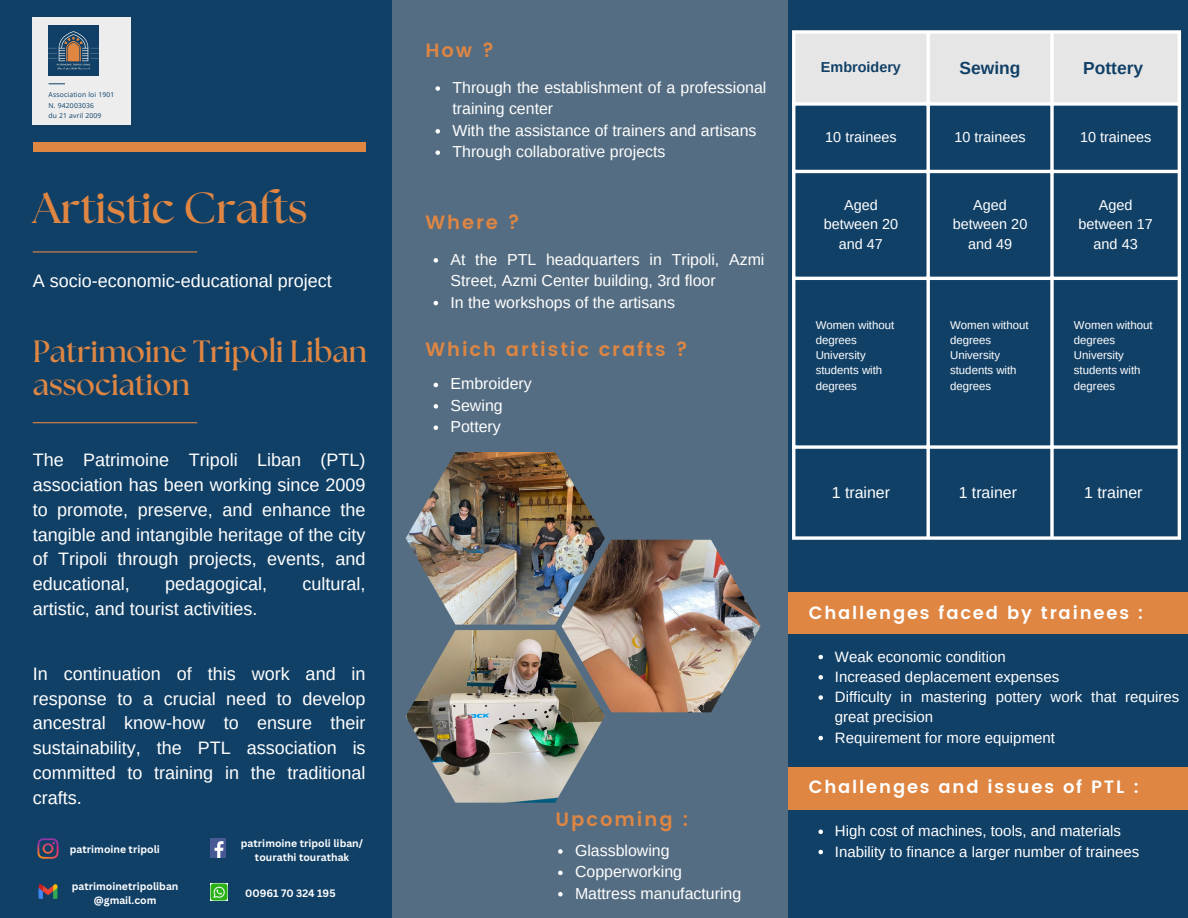
<style>
.page{position:relative;width:1188px;height:918px;background:#114067}
.page>*{position:absolute;margin:0;border:0;box-sizing:border-box;transform-origin:0 0}
.t1{font:700 43.65px "The Seasons";color:#df8643}
.t2{font:700 30.75px "The Seasons";color:#df8643}
.t3{font:600 19.35px "Poppins";letter-spacing:.1em;color:#df8643}
.t4{font:18px/24.8px "Arimo";color:#fff;text-align:justify}
.t5{font:600 17.85px "Poppins";letter-spacing:.1em;color:#fff}
.t6{font:700 17.4px "Arimo";color:#114067}
.t7{font:15.9px/21.3px "Arimo";color:#fff}
.t8{font:15px/20.2px "Arimo";color:#fff}
.t9{font:14.4px/20px "Arimo";color:#fff;text-align:center}
.t10{font:700 14.4px "Arimo";color:#114067}
.t11{font:11.4px/15.1px "Arimo";color:#fff}
.t12{font:700 10.5px "Canva Sans";color:#fff}
.t13{font:6.75px "Open Sans";letter-spacing:.025em;color:#0b4068}
</style>
<div class="page">
<div style="left:782px;top:767px;width:406px;height:43px;background:#df8643"></div>
<div style="left:782px;top:592px;width:406px;height:42px;background:#df8643"></div>
<div style="left:392px;top:0;width:396px;height:918px;background:#546d82"></div>
<hr style="left:33px;top:251px;width:164px;height:1px;background:#df8643">
<hr style="left:33px;top:422px;width:164px;height:1px;background:#df8643">
<img style="left:406px;top:630px;width:199px;height:173px">
<img style="left:561px;top:540px;width:200px;height:172px">
<img style="left:406px;top:452px;width:199px;height:173px">
<div style="left:795px;top:34px;width:383px;height:68px;background:#e6e6e6"></div>
<hr style="left:792px;top:34px;width:3px;height:502px;background:#fff">
<hr style="left:927px;top:34px;width:3px;height:502px;background:#fff">
<svg style="left:1050px;top:34px;width:4px;height:502px;background:#dee4ea"></svg>
<hr style="left:1178px;top:34px;width:3px;height:502px;background:#fff">
<svg style="left:792px;top:30px;width:389px;height:4px;background:#ecf0f2"></svg>
<svg style="left:795px;top:102px;width:383px;height:4px;background:#e8ecf0"></svg>
<hr style="left:792px;top:170px;width:389px;height:3px;background:#fff">
<hr style="left:792px;top:277px;width:389px;height:3px;background:#fff">
<svg style="left:795px;top:445px;width:383px;height:4px;background:#dae2e7"></svg>
<svg style="left:792px;top:536px;width:389px;height:4px;background:#dae1e7"></svg>
<div style="left:33px;top:17px;width:98px;height:108px;background:#ededed"></div>
<svg style="left:49px;top:83px;width:16px;height:1px"></svg>
<img style="left:49px;top:26px;width:49px;height:49px">
<div style="left:33px;top:143px;width:333px;height:9px;background:#df8643"></div>
<img style="left:37px;top:838px;width:22px;height:21px">
<img style="left:210px;top:838px;width:16px;height:19px">
<img style="left:38px;top:884px;width:20px;height:15px">
<img style="left:210px;top:883px;width:17px;height:17px">
<svg style="left:436px;top:86px;width:4px;height:5px"></svg>
<svg style="left:436px;top:129px;width:4px;height:5px"></svg>
<svg style="left:436px;top:150px;width:4px;height:5px"></svg>
<svg style="left:434px;top:258px;width:4px;height:5px"></svg>
<svg style="left:434px;top:301px;width:4px;height:4px"></svg>
<svg style="left:434px;top:383px;width:4px;height:4px"></svg>
<svg style="left:434px;top:404px;width:4px;height:5px"></svg>
<svg style="left:434px;top:425px;width:4px;height:5px"></svg>
<svg style="left:818px;top:830px;width:5px;height:4px"></svg>
<svg style="left:818px;top:850px;width:5px;height:4px"></svg>
<svg style="left:818px;top:655px;width:5px;height:4px"></svg>
<svg style="left:818px;top:675px;width:5px;height:5px"></svg>
<svg style="left:818px;top:695px;width:5px;height:5px"></svg>
<svg style="left:818px;top:736px;width:5px;height:4px"></svg>
<svg style="left:558px;top:849px;width:5px;height:5px"></svg>
<svg style="left:558px;top:871px;width:5px;height:4px"></svg>
<svg style="left:558px;top:892px;width:5px;height:4px"></svg>
<p class="t13" style="left:49px;top:90px;width:67px">Association loi 1901</p>
<p class="t13" style="left:49px;top:100px;width:47px">N. 942003036</p>
<p class="t13" style="left:49px;top:111px;width:54px">du 21 avril 2009</p>
<p class="t1" style="left:33px;top:188px;width:277px">Artistic Crafts</p>
<p class="t4" style="left:33px;top:268px;width:301px">A socio-economic-educational project</p>
<p class="t2" style="left:33px;top:337px;width:336px">Patrimoine Tripoli Liban</p>
<p class="t2" style="left:33px;top:371px;width:159px">association</p>
<p class="t4" style="left:33px;top:448px;width:334px">The Patrimoine Tripoli Liban (PTL) association has been working since 2009 to promote, preserve, and enhance the tangible and intangible heritage of the city of Tripoli through projects, events, and educational,</p>
<p class="t4" style="left:165px;top:572px;width:104px">pedagogical,</p>
<p class="t4" style="left:303px;top:572px;width:64px">cultural,</p>
<p class="t4" style="left:33px;top:596px;width:226px">artistic, and tourist activities.</p>
<p class="t4" style="left:33px;top:661px;width:334px">In continuation of this work and in response to a crucial need to develop ancestral know-how to ensure their sustainability, the PTL association is committed to training in the traditional crafts.</p>
<p class="t12" style="left:70px;top:842px;width:92px">patrimoine tripoli</p>
<p class="t12" style="left:72px;top:879px;width:108px">patrimoinetripoliban</p>
<p class="t12" style="left:94px;top:893px;width:64px">@gmail.com</p>
<p class="t12" style="left:241px;top:836px;width:124px">patrimoine tripoli liban/</p>
<p class="t12" style="left:255px;top:850px;width:96px">tourathi tourathak</p>
<p class="t12" style="left:245px;top:886px;width:92px">00961 70 324 195</p>
<p class="t3" style="left:425px;top:39px;width:70px">How ?</p>
<p class="t7" style="left:452px;top:77px;width:315px">Through the establishment of a professional training center</p>
<p class="t7" style="left:452px;top:120px;width:306px">With the assistance of trainers and artisans</p>
<p class="t7" style="left:452px;top:141px;width:215px">Through collaborative projects</p>
<p class="t3" style="left:425px;top:211px;width:96px">Where ?</p>
<p class="t7" style="left:451px;top:249px;width:315px">At the PTL headquarters in Tripoli, Azmi<br>Street, Azmi Center building, 3rd floor</p>
<p class="t7" style="left:451px;top:291px;width:226px">In the workshops of the artisans</p>
<p class="t3" style="left:425px;top:338px;width:264px">Which artistic crafts ?</p>
<p class="t7" style="left:451px;top:373px;width:83px">Embroidery</p>
<p class="t7" style="left:451px;top:395px;width:54px">Sewing</p>
<p class="t7" style="left:451px;top:416px;width:52px">Pottery</p>
<p class="t3" style="left:556px;top:808px;width:134px">Upcoming :</p>
<p class="t7" style="left:575px;top:840px;width:96px">Glassblowing</p>
<p class="t7" style="left:575px;top:861px;width:108px">Copperworking</p>
<p class="t7" style="left:575px;top:883px;width:168px">Mattress manufacturing</p>
<p class="t10" style="left:821px;top:59px;width:82px">Embroidery</p>
<p class="t6" style="left:960px;top:58px;width:62px">Sewing</p>
<p class="t6" style="left:1083px;top:58px;width:61px">Pottery</p>
<p class="t9" style="left:825px;top:127px;width:73px">10 trainees</p>
<p class="t9" style="left:954px;top:127px;width:73px">10 trainees</p>
<p class="t9" style="left:1080px;top:127px;width:73px">10 trainees</p>
<p class="t9" style="left:824px;top:195px;width:76px">Aged between 20 and 47</p>
<p class="t9" style="left:953px;top:195px;width:76px">Aged between 20 and 49</p>
<p class="t9" style="left:1078px;top:195px;width:76px">Aged between 17 and 43</p>
<p class="t11" style="left:816px;top:317px;width:80px">Women without degrees</p>
<p class="t11" style="left:816px;top:348px;width:68px">University students with degrees</p>
<p class="t11" style="left:950px;top:317px;width:80px">Women without degrees</p>
<p class="t11" style="left:950px;top:348px;width:68px">University students with degrees</p>
<p class="t11" style="left:1074px;top:317px;width:80px">Women without degrees</p>
<p class="t11" style="left:1074px;top:348px;width:68px">University students with degrees</p>
<p class="t7" style="left:832px;top:481px;width:60px">1 trainer</p>
<p class="t7" style="left:959px;top:481px;width:60px">1 trainer</p>
<p class="t7" style="left:1084px;top:481px;width:60px">1 trainer</p>
<p class="t5" style="left:809px;top:602px;width:336px">Challenges faced by trainees :</p>
<p class="t8" style="left:835px;top:646px;width:172px">Weak economic condition</p>
<p class="t8" style="left:835px;top:666px;width:226px">Increased deplacement expenses</p>
<p class="t8" style="left:835px;top:687px;width:346px">Difficulty in mastering pottery work that requires great precision</p>
<p class="t8" style="left:835px;top:727px;width:222px">Requirement for more equipment</p>
<p class="t5" style="left:809px;top:776px;width:331px">Challenges and issues of PTL :</p>
<p class="t8" style="left:835px;top:821px;width:287px">High cost of machines, tools, and materials</p>
<p class="t8" style="left:835px;top:841px;width:306px">Inability to finance a larger number of trainees</p>
</div>
